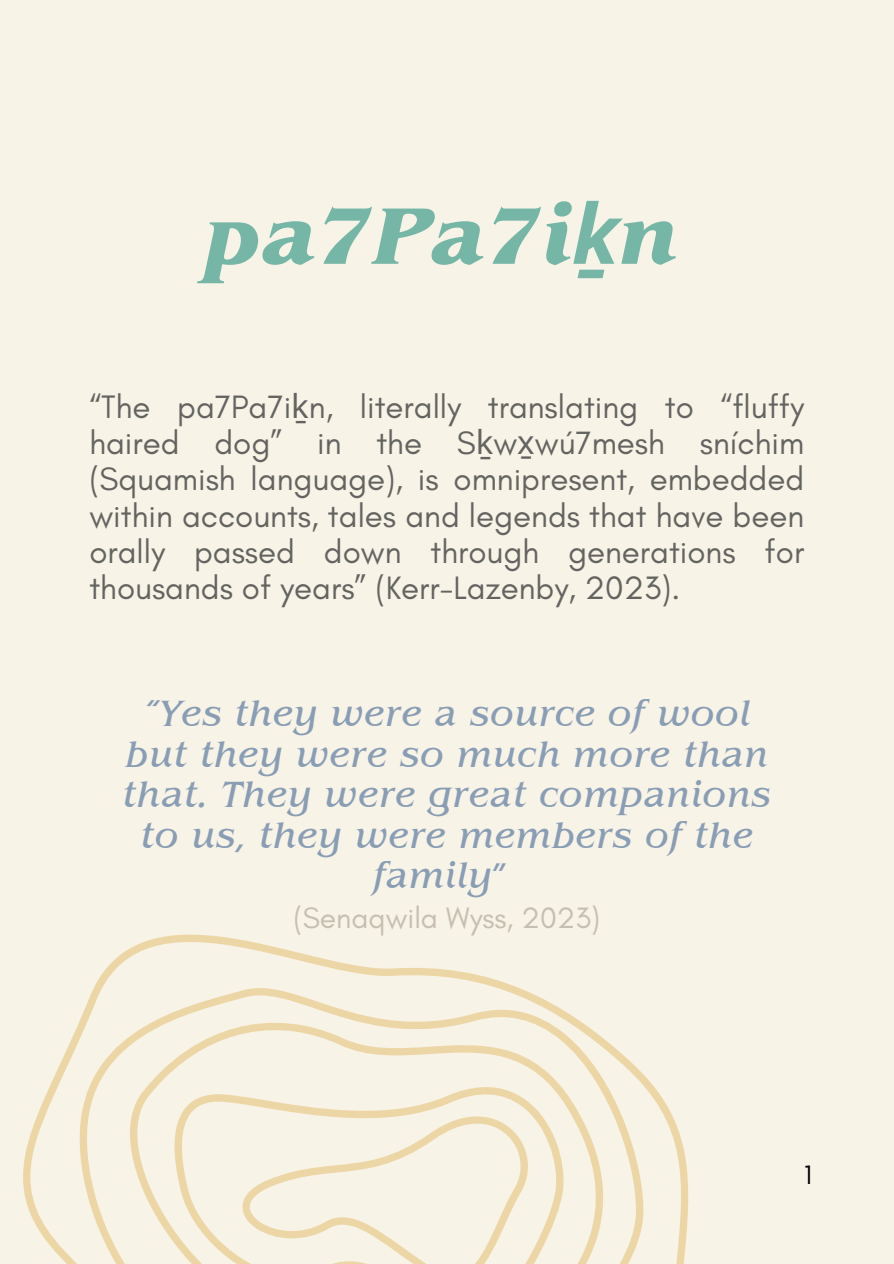
<style>
.page{position:relative;width:894px;height:1264px;background:#fff}
.page>*{position:absolute;margin:0;border:0;box-sizing:border-box;transform-origin:0 0}
.t1{font:italic 700 82.8px "Benguiat Pro ITC";color:#75b6a7}
.t2{font:italic 37.5px/40.5px "Benguiat Pro ITC";color:#899db4;text-align:center}
.t3{font:33px/36px "Glacial Indifference";color:#636360;text-align:justify}
.t4{font:30px "Glacial Indifference";color:#c6beb0}
.t5{font:27px "Glacial Indifference";color:#000}
.s1{font-family:"Noto Sans"}
.s2{font-style:normal}
</style>
<div class="page">
<div style="left:0;top:0;width:893px;height:1263px;background:#f8f3e7"></div>
<svg style="left:23px;top:934px;width:666px;height:329px"></svg>
<p class="t1" style="left:204px;top:207px;width:474px">pa7Pa7i<span class="s1">ḵ</span>n</p>
<h2 class="t3" style="left:89px;top:389px;width:716px">“The pa7Pa7i<span class="s1">ḵ</span>n, literally translating to “fluffy haired dog” in the S<span class="s1">ḵ</span>w<span class="s1">x̱</span>wú7mesh sníchim (Squamish language), is omnipresent, embedded within accounts, tales and legends that have been orally passed down through generations for thousands of years” (Kerr-Lazenby, 2023).</h2>
<h1 class="t2" style="left:122px;top:699px;width:650px">“Yes they were a source of wool but they were so much more than that. They were great companions to us, they were members of the family<span class="s2">”</span></h1>
<h1 class="t4" style="left:293px;top:899px;width:308px">(Senaqwila Wyss, 2023)</h1>
<p class="t5" style="left:804px;top:1157px;width:9px">1</p>
</div>
